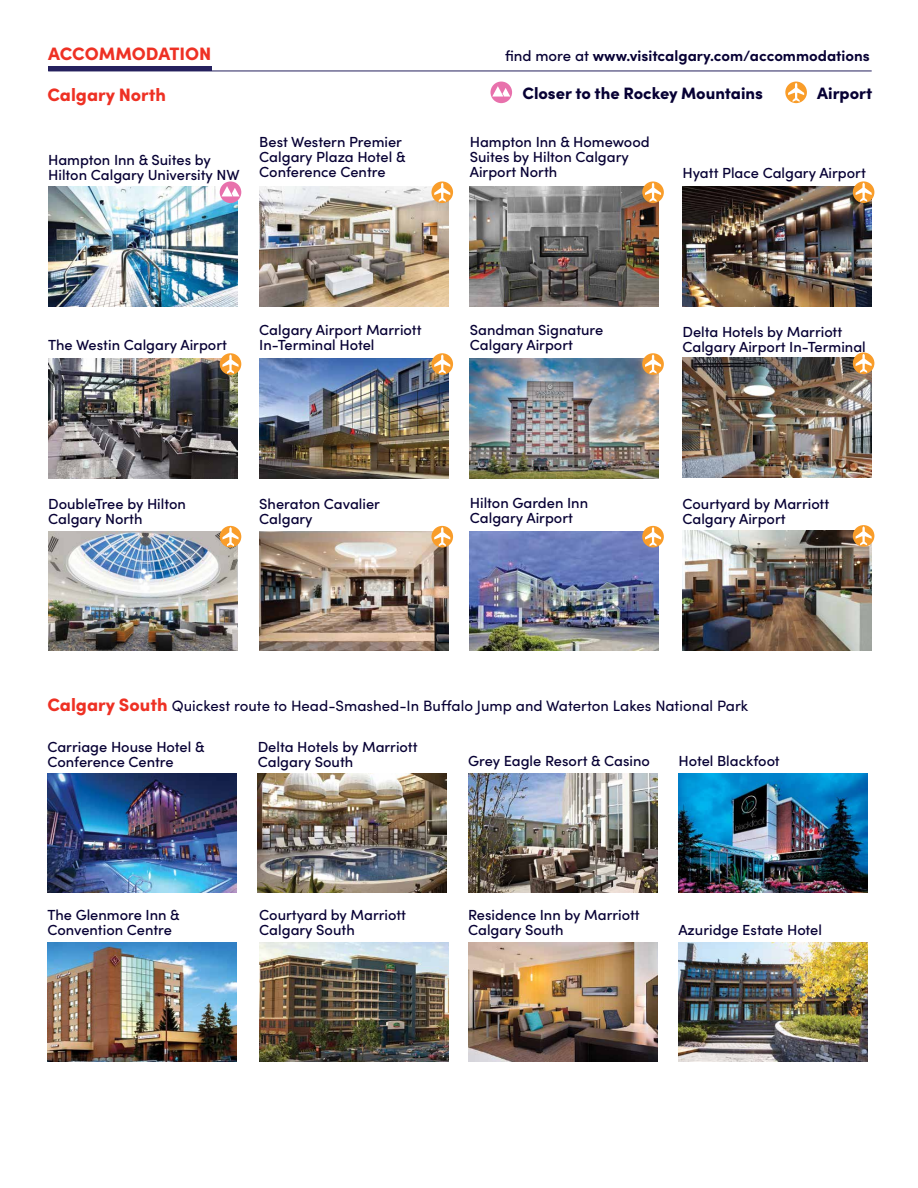
<style>
.page{position:relative;width:918px;height:1188px;background:#fff}
.page>*{position:absolute;margin:0;border:0;box-sizing:border-box;transform-origin:0 0}
.t1{font:900 18px "Sofia Pro";color:#ee3124}
.t2{font:900 16.5px "Sofia Pro";color:#070034}
.t3{font:15px "Sofia Pro";color:#070034}
.t4{font:700 15px "Sofia Pro";color:#070034}
.t5{font:500 14.7px/15px "Sofia Pro";color:#070034}
.s1{font-weight:500}
.s2{font-weight:900;font-size:18px;color:#ee3124}
</style>
<div class="page">
<img style="left:47px;top:773px;width:189px;height:120px">
<img style="left:258px;top:773px;width:189px;height:120px">
<img style="left:468px;top:773px;width:189px;height:120px">
<img style="left:679px;top:773px;width:189px;height:120px">
<img style="left:47px;top:942px;width:189px;height:120px">
<img style="left:259px;top:942px;width:189px;height:120px">
<img style="left:468px;top:942px;width:189px;height:120px">
<img style="left:678px;top:942px;width:189px;height:120px">
<img style="left:259px;top:187px;width:189px;height:119px">
<img style="left:682px;top:187px;width:189px;height:119px">
<img style="left:682px;top:358px;width:189px;height:119px">
<img style="left:682px;top:530px;width:189px;height:120px">
<img style="left:259px;top:358px;width:189px;height:120px">
<img style="left:259px;top:531px;width:189px;height:120px">
<img style="left:48px;top:358px;width:189px;height:120px">
<img style="left:48px;top:531px;width:189px;height:120px">
<img style="left:470px;top:187px;width:189px;height:119px">
<img style="left:470px;top:359px;width:189px;height:119px">
<img style="left:470px;top:531px;width:189px;height:120px">
<img style="left:48px;top:187px;width:189px;height:119px">
<svg style="left:785px;top:82px;width:22px;height:21px"></svg>
<svg style="left:788px;top:83px;width:16px;height:19px"></svg>
<div style="left:491px;top:82px;width:21px;height:21px;background:#e871ac;border-radius:50%"></div>
<svg style="left:492px;top:86px;width:18px;height:11px"></svg>
<svg style="left:220px;top:181px;width:21px;height:22px"></svg>
<svg style="left:222px;top:186px;width:18px;height:10px"></svg>
<svg style="left:431px;top:181px;width:22px;height:22px"></svg>
<svg style="left:434px;top:183px;width:16px;height:19px"></svg>
<svg style="left:431px;top:353px;width:22px;height:22px"></svg>
<svg style="left:434px;top:355px;width:16px;height:19px"></svg>
<svg style="left:431px;top:526px;width:22px;height:21px"></svg>
<svg style="left:434px;top:527px;width:16px;height:19px"></svg>
<svg style="left:853px;top:181px;width:21px;height:22px"></svg>
<svg style="left:856px;top:183px;width:16px;height:19px"></svg>
<svg style="left:853px;top:352px;width:21px;height:22px"></svg>
<svg style="left:856px;top:354px;width:16px;height:19px"></svg>
<svg style="left:853px;top:525px;width:21px;height:22px"></svg>
<svg style="left:856px;top:526px;width:16px;height:19px"></svg>
<svg style="left:642px;top:181px;width:22px;height:22px"></svg>
<svg style="left:645px;top:183px;width:16px;height:19px"></svg>
<svg style="left:642px;top:353px;width:22px;height:22px"></svg>
<svg style="left:645px;top:355px;width:16px;height:19px"></svg>
<svg style="left:642px;top:526px;width:22px;height:21px"></svg>
<svg style="left:645px;top:527px;width:16px;height:19px"></svg>
<svg style="left:220px;top:353px;width:21px;height:22px"></svg>
<svg style="left:222px;top:355px;width:17px;height:19px"></svg>
<div style="left:220px;top:526px;width:21px;height:21px;background:#f99d2a;border-radius:50%"></div>
<svg style="left:222px;top:527px;width:17px;height:19px"></svg>
<hr style="left:48px;top:67px;width:164px;height:4px;background:#25215e">
<hr style="left:48px;top:71px;width:824px;height:1px;background:#25215e">
<p class="t1" style="left:48px;top:40px;width:165px">ACCOMMODATION</p>
<p class="t1" style="left:47px;top:81px;width:120px">Calgary North</p>
<p class="t5" style="left:48px;top:152px;width:193px">Hampton Inn &amp; Suites by<br>Hilton Calgary University NW</p>
<p class="t5" style="left:259px;top:133px;width:148px">Best Western Premier<br>Calgary Plaza Hotel &amp;<br>Conference Centre</p>
<p class="t4" style="left:505px;top:44px;width:366px"><span class="s1">find more at</span> www.visitcalgary.com/accommodations</p>
<p class="t2" style="left:522px;top:80px;width:242px">Closer to the Rockey Mountains</p>
<p class="t2" style="left:817px;top:80px;width:57px">Airport</p>
<p class="t5" style="left:470px;top:133px;width:181px">Hampton Inn &amp; Homewood<br>Suites by Hilton Calgary<br>Airport North</p>
<p class="t5" style="left:682px;top:165px;width:185px">Hyatt Place Calgary Airport</p>
<p class="t5" style="left:48px;top:337px;width:180px">The Westin Calgary Airport</p>
<p class="t5" style="left:259px;top:322px;width:164px">Calgary Airport Marriott<br>In-Terminal Hotel</p>
<p class="t5" style="left:470px;top:322px;width:135px">Sandman Signature<br>Calgary Airport</p>
<p class="t5" style="left:682px;top:323px;width:185px">Delta Hotels by Marriott<br>Calgary Airport In-Terminal</p>
<p class="t5" style="left:48px;top:496px;width:139px">DoubleTree by Hilton<br>Calgary North</p>
<p class="t5" style="left:259px;top:496px;width:122px">Sheraton Cavalier<br>Calgary</p>
<p class="t5" style="left:470px;top:495px;width:120px">Hilton Garden Inn<br>Calgary Airport</p>
<p class="t5" style="left:682px;top:496px;width:148px">Courtyard by Marriott<br>Calgary Airport</p>
<p class="t3" style="left:47px;top:695px;width:703px"><span class="s2">Calgary South</span> Quickest route to Head-Smashed-In Buffalo Jump and Waterton Lakes National Park</p>
<p class="t5" style="left:47px;top:738px;width:159px">Carriage House Hotel &amp;<br>Conference Centre</p>
<p class="t5" style="left:258px;top:738px;width:161px">Delta Hotels by Marriott<br>Calgary South</p>
<p class="t5" style="left:468px;top:753px;width:183px">Grey Eagle Resort &amp; Casino</p>
<p class="t5" style="left:679px;top:753px;width:103px">Hotel Blackfoot</p>
<p class="t5" style="left:47px;top:906px;width:134px">The Glenmore Inn &amp;<br>Convention Centre</p>
<p class="t5" style="left:259px;top:906px;width:148px">Courtyard by Marriott<br>Calgary South</p>
<p class="t5" style="left:468px;top:906px;width:173px">Residence Inn by Marriott<br>Calgary South</p>
<p class="t5" style="left:678px;top:921px;width:145px">Azuridge Estate Hotel</p>
</div>
